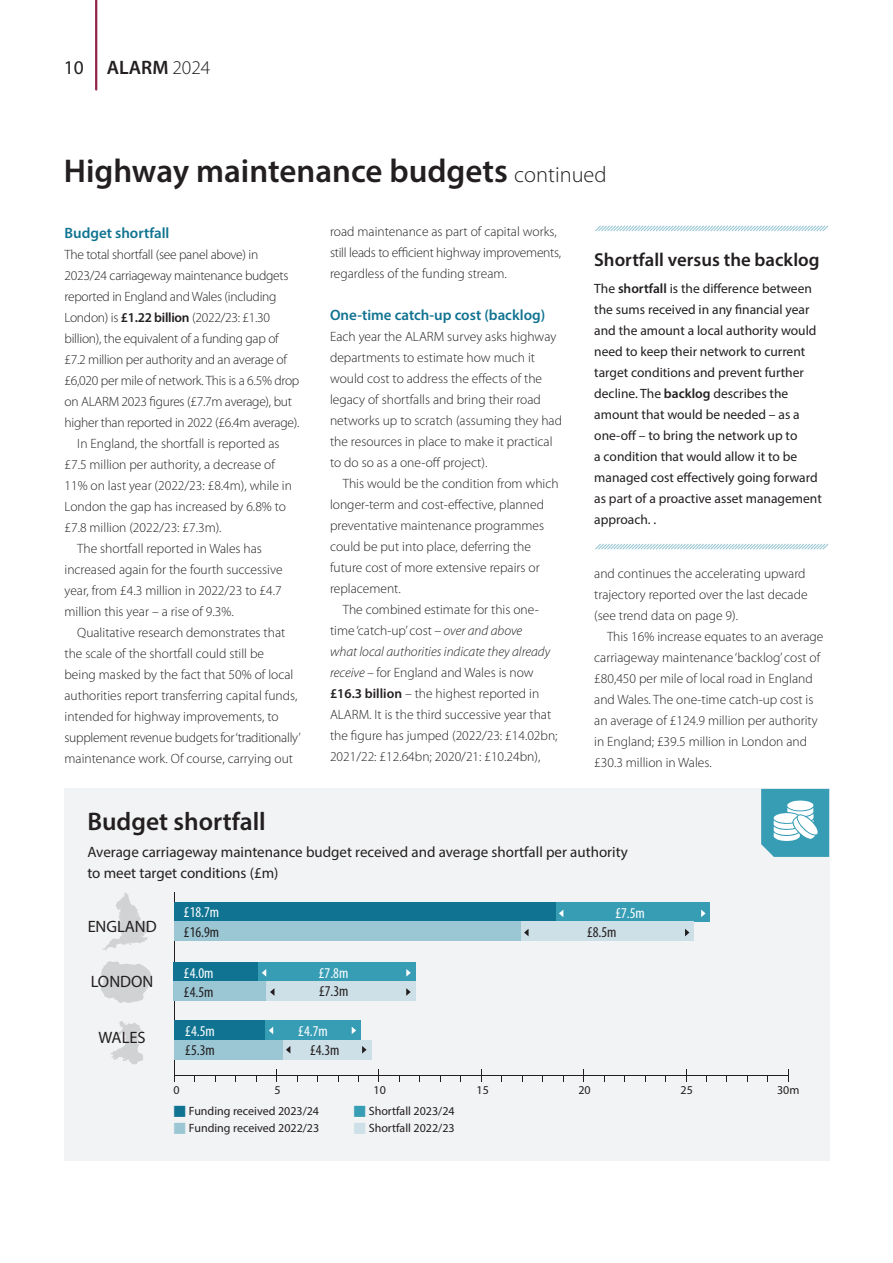
<style>
.page{position:relative;width:893px;height:1263px;background:#fff}
.page>*{position:absolute;margin:0;border:0;box-sizing:border-box;transform-origin:0 0}
.t1{font:600 33px "Myriad Pro";color:#231f20}
.t2{font:600 25.5px "Myriad Pro";color:#231f20}
.t3{font:600 19.5px "Myriad Pro";color:#231f20}
.t4{font:600 18.75px "Myriad Pro";color:#231f20}
.t5{font:16.5px "Myriad Pro";color:#231f20}
.t6{font:15px/21px "Myriad Pro";color:#231f20}
.t7{font:600 15px "Myriad Pro";color:#107391}
.t8{font:condensed 15px "Myriad Pro";color:#231f20}
.t9{font:condensed 15px "Myriad Pro";color:#fff}
.t10{font:300 13.5px/21px "Myriad Pro";color:#231f20}
.t11{font:300 13.5px "Myriad Pro";letter-spacing:-.02em;color:#231f20}
.t12{font:13.5px/21px "Myriad Pro";color:#231f20}
.t13{font:12px "Myriad Pro";color:#231f20}
.s1{font-weight:400}
.s2{font-weight:300}
.s3{font-weight:300;font-size:22.35px}
.s4{font-style:italic}
.s5{font-weight:600}
.s6{color:#107391}
.s7{color:#9bc7d5}
.s8{color:#379db5}
.s9{color:#cddfe7}
</style>
<div class="page">
<hr style="left:95px;top:0;width:2px;height:89px;background:#8f2445">
<div style="left:64px;top:789px;width:765px;height:372px;background:#f2f3f4"></div>
<hr style="left:174px;top:892px;width:1px;height:184px;background:#231f20">
<svg style="left:101px;top:961px;width:50px;height:42px"></svg>
<svg style="left:102px;top:892px;width:48px;height:59px"></svg>
<svg style="left:110px;top:1021px;width:33px;height:43px"></svg>
<hr style="left:174px;top:1075px;width:614px;height:1px;background:#231f20">
<svg style="left:788px;top:1070px;width:1px;height:12px"></svg>
<div style="left:174px;top:962px;width:94px;height:19px;background:#107391"></div>
<div style="left:258px;top:962px;width:158px;height:19px;background:#379db5"></div>
<svg style="left:406px;top:969px;width:5px;height:8px"></svg>
<svg style="left:262px;top:969px;width:4px;height:8px"></svg>
<div style="left:174px;top:1021px;width:96px;height:19px;background:#107391"></div>
<div style="left:265px;top:1021px;width:96px;height:19px;background:#379db5"></div>
<svg style="left:269px;top:1027px;width:4px;height:7px"></svg>
<svg style="left:352px;top:1027px;width:4px;height:7px"></svg>
<div style="left:550px;top:902px;width:160px;height:20px;background:#379db5"></div>
<div style="left:174px;top:902px;width:381px;height:20px;background:#107391"></div>
<svg style="left:559px;top:910px;width:4px;height:7px"></svg>
<svg style="left:701px;top:909px;width:5px;height:8px"></svg>
<div style="left:515px;top:922px;width:179px;height:19px;background:#cddfe7"></div>
<div style="left:174px;top:922px;width:347px;height:19px;background:#9bc7d5"></div>
<svg style="left:524px;top:929px;width:5px;height:7px"></svg>
<svg style="left:685px;top:929px;width:4px;height:7px"></svg>
<div style="left:174px;top:981px;width:94px;height:20px;background:#9bc7d5"></div>
<div style="left:266px;top:981px;width:150px;height:20px;background:#cddfe7"></div>
<svg style="left:406px;top:988px;width:5px;height:8px"></svg>
<svg style="left:270px;top:988px;width:4px;height:8px"></svg>
<div style="left:174px;top:1040px;width:113px;height:19px;background:#9bc7d5"></div>
<div style="left:283px;top:1040px;width:88px;height:19px;background:#cddfe7"></div>
<svg style="left:286px;top:1046px;width:4px;height:7px"></svg>
<svg style="left:362px;top:1046px;width:5px;height:7px"></svg>
<svg style="left:595px;top:225px;width:234px;height:7px"></svg>
<svg style="left:595px;top:543px;width:234px;height:7px"></svg>
<svg style="left:761px;top:789px;width:68px;height:68px"></svg>
<h3 class="t3" style="left:64px;top:55px;width:148px"><span class="s1">10</span> ALARM <span class="s2">2024</span></h3>
<h1 class="t1" style="left:64px;top:150px;width:544px">Highway maintenance budgets <span class="s3">continued</span></h1>
<p class="t10" style="left:330px;top:220px;width:233px">road maintenance as part of capital works, still leads to efficient highway improvements, regardless of the funding stream.</p>
<p class="t7" style="left:330px;top:305px;width:217px">One-time catch-up cost (backlog)</p>
<p class="t10" style="left:330px;top:325px;width:233px">Each year the ALARM survey asks highway departments to estimate how much it would cost to address the effects of the legacy of shortfalls and bring their road networks up to scratch (assuming they had the resources in place to make it practical to do so as a one-off project).</p>
<p class="t10" style="left:330px;top:472px;width:230px;text-indent:13px">This would be the condition from which longer-term and cost-effective, planned preventative maintenance programmes could be put into place, deferring the future cost of more extensive repairs or replacement.</p>
<p class="t10" style="left:330px;top:598px;width:229px;text-indent:13px">The combined estimate for this one&shy;time ‘catch-up’ cost <span class="s4">– over and above<br>what local authorities indicate they already receive –</span> for England and Wales is now <span class="s5">£16.3 billion</span> – the highest reported in ALARM. It is the third successive year that the figure has jumped (2022/23: £14.02bn; 2021/22: £12.64bn; 2020/21: £10.24bn),</p>
<p class="t7" style="left:65px;top:223px;width:106px">Budget shortfall</p>
<p class="t11" style="left:65px;top:246px;width:195px">The total shortfall (see panel above) in</p>
<p class="t11" style="left:65px;top:267px;width:225px">2023/24 carriageway maintenance budgets</p>
<p class="t11" style="left:65px;top:288px;width:214px">reported in England and Wales (including</p>
<p class="t11" style="left:65px;top:309px;width:207px">London) is <span class="s5">£1.22 billion</span> (2022/23: £1.30</p>
<p class="t11" style="left:65px;top:330px;width:216px">billion), the equivalent of a funding gap of</p>
<p class="t11" style="left:65px;top:351px;width:224px">£7.2 million per authority and an average of</p>
<p class="t11" style="left:65px;top:372px;width:236px">£6,020 per mile of network. This is a 6.5% drop</p>
<p class="t11" style="left:65px;top:393px;width:229px">on ALARM 2023 figures (£7.7m average), but</p>
<p class="t11" style="left:65px;top:414px;width:236px">higher than reported in 2022 (£6.4m average).</p>
<p class="t10" style="left:77px;top:433px;width:204px">In England, the shortfall is reported as</p>
<p class="t10" style="left:65px;top:454px;width:212px">£7.5 million per authority, a decrease of</p>
<p class="t10" style="left:65px;top:475px;width:229px">11% on last year (2022/23: £8.4m), while in</p>
<p class="t10" style="left:65px;top:496px;width:223px">London the gap has increased by 6.8% to</p>
<p class="t10" style="left:65px;top:517px;width:159px">£7.8 million (2022/23: £7.3m).</p>
<p class="t10" style="left:77px;top:538px;width:186px">The shortfall reported in Wales has</p>
<p class="t10" style="left:65px;top:559px;width:220px">increased again for the fourth successive</p>
<p class="t10" style="left:65px;top:580px;width:219px">year, from £4.3 million in 2022/23 to £4.7</p>
<p class="t10" style="left:65px;top:601px;width:171px">million this year – a rise of 9.3%.</p>
<p class="t10" style="left:77px;top:622px;width:210px">Qualitative research demonstrates that</p>
<p class="t10" style="left:65px;top:643px;width:201px">the scale of the shortfall could still be</p>
<p class="t10" style="left:65px;top:664px;width:230px">being masked by the fact that 50% of local</p>
<p class="t10" style="left:65px;top:685px;width:234px">authorities report transferring capital funds,</p>
<p class="t10" style="left:65px;top:706px;width:216px">intended for highway improvements, to</p>
<p class="t11" style="left:65px;top:729px;width:238px">supplement revenue budgets for ‘traditionally’</p>
<p class="t10" style="left:65px;top:748px;width:230px">maintenance work. Of course, carrying out</p>
<h3 class="t4" style="left:594px;top:248px;width:227px">Shortfall versus the backlog</h3>
<p class="t12" style="left:594px;top:278px;width:229px">The <span class="s5">shortfall</span> is the difference between the sums received in any financial year and the amount a local authority would need to keep their network to current target conditions and prevent further decline. The <span class="s5">backlog</span> describes the amount that would be needed – as a one-off – to bring the network up to<br>a condition that would allow it to be managed cost effectively going forward as part of a proactive asset management approach. .</p>
<p class="t10" style="left:594px;top:563px;width:215px">and continues the accelerating upward trajectory reported over the last decade (see trend data on page 9).</p>
<p class="t10" style="left:594px;top:626px;width:231px;text-indent:13px">This 16% increase equates to an average carriageway maintenance ‘backlog’ cost of £80,450 per mile of local road in England and Wales. The one-time catch-up cost is an average of £124.9 million per authority in England; £39.5 million in London and £30.3 million in Wales.</p>
<h2 class="t2" style="left:87px;top:806px;width:180px">Budget shortfall</h2>
<p class="t6" style="left:87px;top:842px;width:542px">Average carriageway maintenance budget received and average shortfall per authority to meet target conditions (£m)</p>
<p class="t5" style="left:87px;top:916px;width:71px">ENGLAND</p>
<p class="t9" style="left:184px;top:903px;width:37px">£18.7m</p>
<p class="t9" style="left:615px;top:904px;width:31px">£7.5m</p>
<p class="t8" style="left:184px;top:922px;width:37px">£16.9m</p>
<p class="t8" style="left:587px;top:923px;width:31px">£8.5m</p>
<p class="t5" style="left:91px;top:971px;width:64px">LONDON</p>
<p class="t5" style="left:99px;top:1027px;width:49px">WALES</p>
<p class="t9" style="left:184px;top:964px;width:31px">£4.0m</p>
<p class="t9" style="left:319px;top:964px;width:31px">£7.8m</p>
<p class="t8" style="left:184px;top:983px;width:31px">£4.5m</p>
<p class="t8" style="left:319px;top:982px;width:31px">£7.3m</p>
<p class="t9" style="left:185px;top:1022px;width:31px">£4.5m</p>
<p class="t9" style="left:298px;top:1022px;width:31px">£4.7m</p>
<p class="t8" style="left:185px;top:1041px;width:31px">£5.3m</p>
<p class="t8" style="left:310px;top:1041px;width:31px">£4.3m</p>
<p class="t13" style="left:174px;top:1083px;width:8px">0</p>
<p class="t13" style="left:274px;top:1083px;width:8px">5</p>
<p class="t13" style="left:374px;top:1083px;width:14px">10</p>
<p class="t13" style="left:477px;top:1083px;width:14px">15</p>
<p class="t13" style="left:578px;top:1083px;width:14px">20</p>
<p class="t13" style="left:681px;top:1083px;width:14px">25</p>
<p class="t13" style="left:777px;top:1083px;width:24px">30m</p>
<p class="t13" style="left:174px;top:1104px;width:147px"><span class="s6">■</span> Funding received 2023/24</p>
<p class="t13" style="left:174px;top:1121px;width:147px"><span class="s7">■</span> Funding received 2022/23</p>
<p class="t13" style="left:354px;top:1104px;width:102px"><span class="s8">■</span> Shortfall 2023/24</p>
<p class="t13" style="left:354px;top:1121px;width:102px"><span class="s9">■</span> Shortfall 2022/23</p>
</div>
